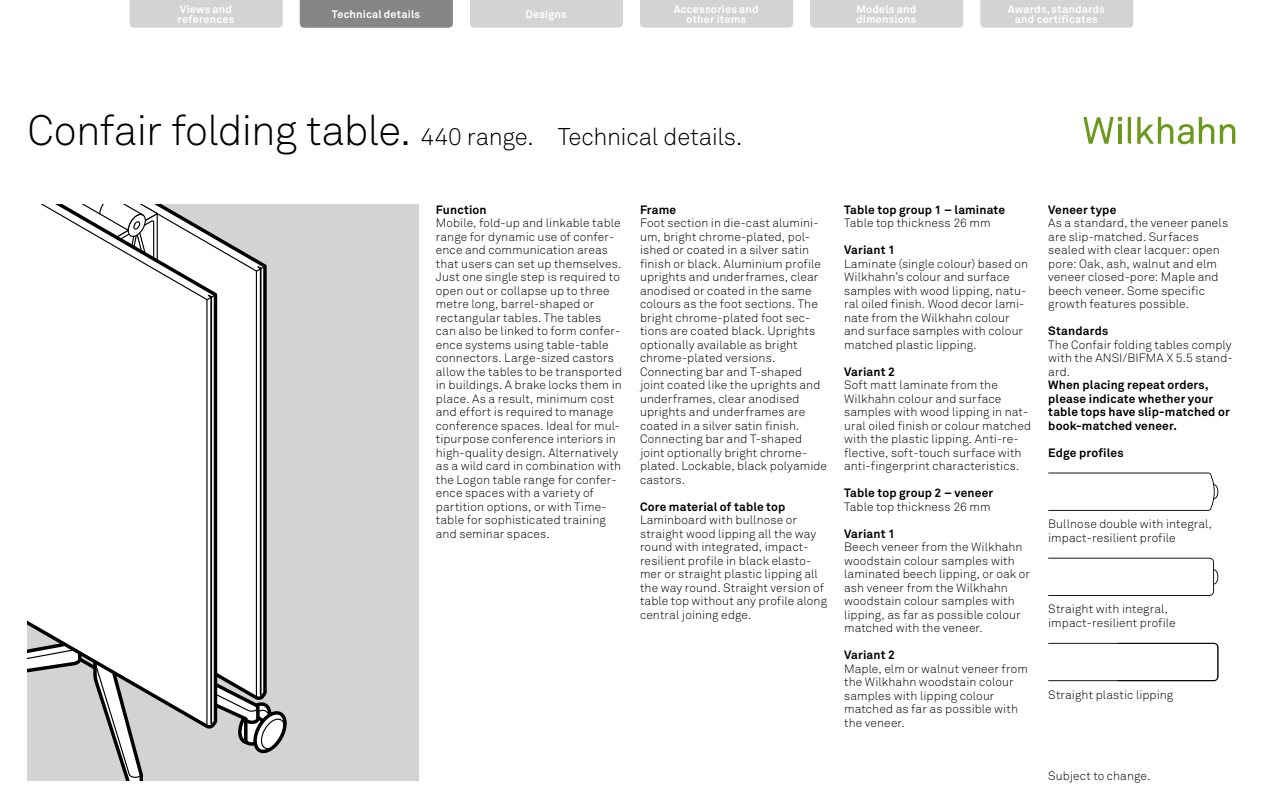
<style>
.page{position:relative;width:1263px;height:808px;background:#fff}
.page>*{position:absolute;margin:0;border:0;box-sizing:border-box;transform-origin:0 0}
.t1{font:300 24px "Akkurat Pro";letter-spacing:-.015em;color:#000}
.t2{font:300 12px/13.5px "Akkurat Pro";letter-spacing:.01em;color:#000}
.t3{font:700 12px/13.5px "Akkurat Pro";letter-spacing:.015em;color:#000}
.t4{font:700 10.8px/10.5px "Akkurat Pro";letter-spacing:.015em;color:#fff}
.s1{font-size:42px}
</style>
<div class="page">
<div style="left:28px;top:204px;width:391px;height:576px;background:#d3d3d3"></div>
<div style="left:219px;top:301px;width:39px;height:159px;background:#fff"></div>
<hr style="left:260px;top:269px;width:2px;height:426px;background:#000">
<svg style="left:28px;top:460px;width:260px;height:321px"></svg>
<svg style="left:28px;top:301px;width:191px;height:433px"></svg>
<svg style="left:28px;top:301px;width:180px;height:426px;background:#f4f4f4"></svg>
<hr style="left:210px;top:297px;width:2px;height:427px;background:#000">
<svg style="left:28px;top:204px;width:238px;height:97px"></svg>
<div style="left:130px;top:0;width:153px;height:28px;background:#d3d3d3"></div>
<div style="left:470px;top:0;width:153px;height:28px;background:#d3d3d3"></div>
<div style="left:810px;top:0;width:153px;height:28px;background:#d3d3d3"></div>
<div style="left:980px;top:0;width:153px;height:28px;background:#d3d3d3"></div>
<div style="left:640px;top:0;width:153px;height:28px;background:#d3d3d3"></div>
<div style="left:300px;top:0;width:153px;height:28px;background:#868686"></div>
<svg style="left:1048px;top:472px;width:170px;height:39px"></svg>
<svg style="left:1048px;top:558px;width:170px;height:38px"></svg>
<svg style="left:1048px;top:643px;width:170px;height:38px"></svg>
<svg style="left:1083px;top:117px;width:39px;height:27px"></svg>
<hr style="left:1118px;top:125px;width:3px;height:19px;background:#6c991c">
<svg style="left:1128px;top:117px;width:3px;height:27px"></svg>
<svg style="left:1137px;top:117px;width:56px;height:27px"></svg>
<svg style="left:1199px;top:117px;width:15px;height:27px"></svg>
<svg style="left:1220px;top:124px;width:15px;height:20px"></svg>
<p class="t4" style="left:178px;top:4px;width:58px">Views and references</p>
<p class="t4" style="left:525px;top:9px;width:43px">Designs</p>
<p class="t4" style="left:856px;top:4px;width:62px">Models and dimensions</p>
<p class="t4" style="left:1008px;top:4px;width:98px;text-align:center">Awards,standards and certificates</p>
<p class="t4" style="left:674px;top:4px;width:86px;text-align:center">Accessories and other items</p>
<p class="t4" style="left:332px;top:9px;width:90px">Technical details</p>
<h1 class="t1" style="left:28px;top:122px;width:716px"><span class="s1">Confair folding table.</span> 440 range. Technical details.</h1>
<p class="t3" style="left:436px;top:202px;width:52px">Function</p>
<p class="t2" style="left:436px;top:216px;width:188px">Mobile, fold-up and linkable table range for dynamic use of confer&shy;ence and communication areas that users can set up themselves.<br>Just one single step is required to open out or collapse up to three metre long, barrel-shaped or rectangular tables. The tables can also be linked to form confer&shy;ence systems using table-table connectors. Large-sized castors allow the tables to be transported in buildings. A brake locks them in place. As a result, minimum cost and effort is required to manage conference spaces. Ideal for mul&shy;tipurpose conference interiors in high-quality design. Alternatively as a wild card in combination with the Logon table range for confer&shy;ence spaces with a variety of partition options, or with Time&shy;table for sophisticated training and seminar spaces.</p>
<p class="t3" style="left:640px;top:202px;width:38px">Frame</p>
<p class="t2" style="left:640px;top:216px;width:189px">Foot section in die-cast alumini&shy;um, bright chrome-plated, pol&shy;ished or coated in a silver satin finish or black. Aluminium profile uprights and underframes, clear anodised or coated in the same colours as the foot sections. The bright chrome-plated foot sec&shy;tions are coated black. Uprights optionally available as bright chrome-plated versions.<br>Connecting bar and T-shaped joint coated like the uprights and underframes, clear anodised uprights and underframes are coated in a silver satin finish.<br>Connecting bar and T-shaped joint optionally bright chrome&shy;plated. Lockable, black polyamide castors.</p>
<p class="t3" style="left:640px;top:499px;width:147px">Core material of table top</p>
<p class="t2" style="left:640px;top:513px;width:189px">Laminboard with bullnose or straight wood lipping all the way round with integrated, impact&shy;resilient profile in black elasto&shy;mer or straight plastic lipping all the way round. Straight version of table top without any profile along central joining edge.</p>
<p class="t3" style="left:844px;top:202px;width:163px">Table top group 1 – laminate</p>
<p class="t2" style="left:844px;top:216px;width:148px">Table top thickness 26 mm</p>
<p class="t3" style="left:844px;top:243px;width:52px">Variant 1</p>
<p class="t2" style="left:844px;top:257px;width:186px">Laminate (single colour) based on<br>Wilkhahn’s colour and surface samples with wood lipping, natu&shy;ral oiled finish. Wood decor lami&shy;nate from the Wilkhahn colour and surface samples with colour matched plastic lipping.</p>
<p class="t3" style="left:844px;top:364px;width:52px">Variant 2</p>
<p class="t2" style="left:844px;top:378px;width:189px">Soft matt laminate from the Wilkhahn colour and surface samples with wood lipping in nat&shy;ural oiled finish or colour matched with the plastic lipping. Anti-re&shy;flective, soft-touch surface with anti-fingerprint characteristics.</p>
<p class="t3" style="left:844px;top:486px;width:151px">Table top group 2 – veneer</p>
<p class="t2" style="left:844px;top:500px;width:148px">Table top thickness 26 mm</p>
<p class="t3" style="left:844px;top:526px;width:52px">Variant 1</p>
<p class="t2" style="left:844px;top:540px;width:187px">Beech veneer from the Wilkhahn woodstain colour samples with laminated beech lipping, or oak or ash veneer from the Wilkhahn woodstain colour samples with lipping, as far as possible colour matched with the veneer.</p>
<p class="t3" style="left:844px;top:648px;width:52px">Variant 2</p>
<p class="t2" style="left:844px;top:662px;width:185px">Maple, elm or walnut veneer from the Wilkhahn woodstain colour samples with lipping colour matched as far as possible with the veneer.</p>
<p class="t3" style="left:1048px;top:202px;width:70px">Veneer type</p>
<p class="t2" style="left:1048px;top:216px;width:181px">As a standard, the veneer panels are slip-matched. Surfaces sealed with clear lacquer: open pore: Oak, ash, walnut and elm veneer closed-pore: Maple and beech veneer. Some specific growth features possible.</p>
<p class="t3" style="left:1048px;top:324px;width:62px">Standards</p>
<p class="t2" style="left:1048px;top:338px;width:186px;text-align:justify">The Confair folding tables comply with the ANSI/BIFMA X 5.5 stand&shy;ard.</p>
<p class="t3" style="left:1048px;top:378px;width:183px">When placing repeat orders, please indicate whether your table tops have slip-matched or book-matched veneer.</p>
<p class="t3" style="left:1048px;top:445px;width:77px">Edge profiles</p>
<p class="t2" style="left:1048px;top:517px;width:165px">Bullnose double with integral, impact-resilient profile</p>
<p class="t2" style="left:1048px;top:602px;width:129px">Straight with integral, impact-resilient profile</p>
<p class="t2" style="left:1048px;top:687px;width:127px">Straight plastic lipping</p>
<p class="t2" style="left:1048px;top:769px;width:104px">Subject to change.</p>
</div>
